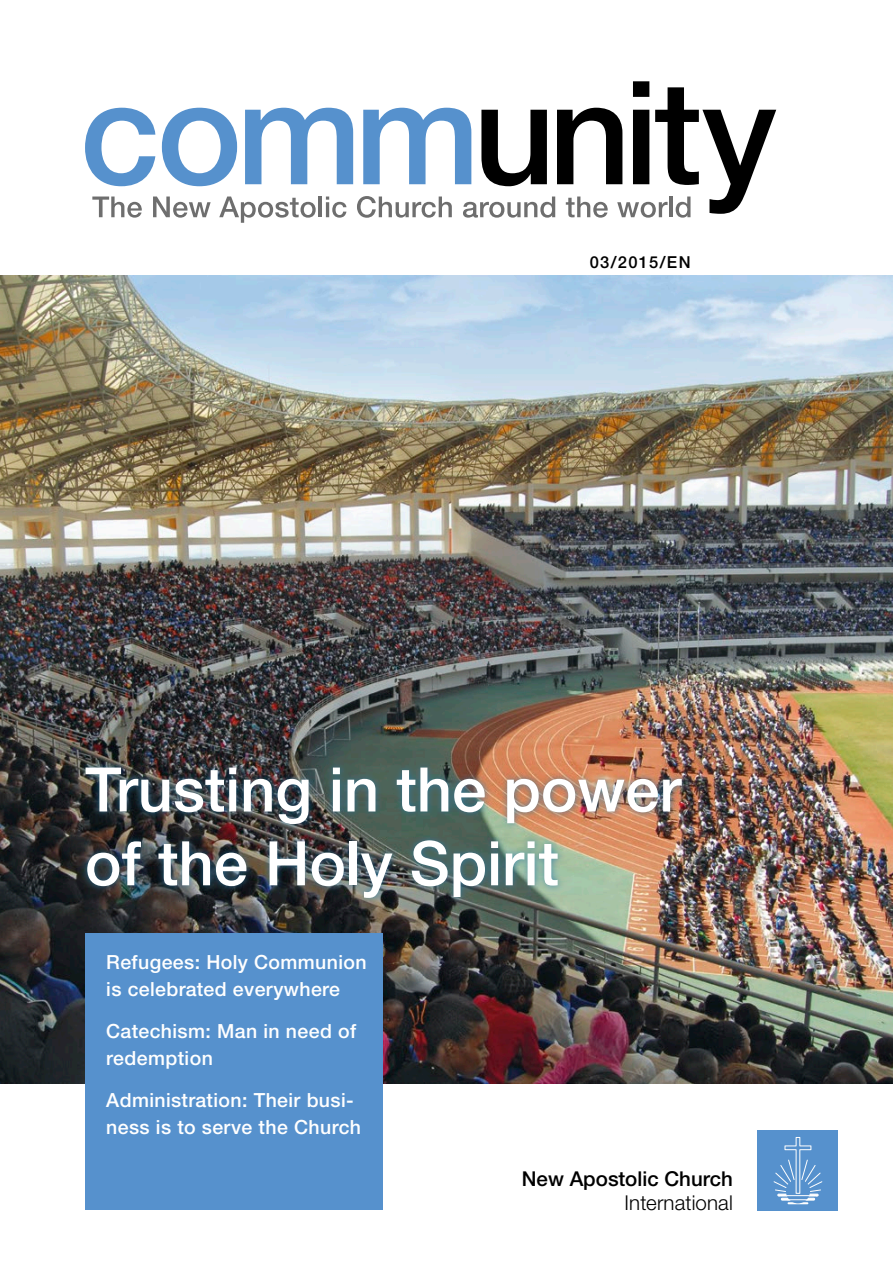
<style>
.page{position:relative;width:893px;height:1263px;background:#fff}
.page>*{position:absolute;margin:0;border:0;box-sizing:border-box;transform-origin:0 0}
.t1{font:500 61.5px/73.8px "Helvetica Neue LTW1 G";color:#fff}
.t2{font:500 20.55px "Helvetica Neue LTW1 G";color:#000}
.t3{font:300 20.55px "Helvetica Neue LTW1 G";letter-spacing:.005em;color:#000}
.t4{font:500 19.5px/27px "Helvetica Neue LTW1 G";letter-spacing:.02em;color:#fff}
.t5{font:500 16.5px "Helvetica Neue LTW1 G";letter-spacing:.08em;color:#000}
</style>
<div class="page">
<img style="left:0;top:275px;width:893px;height:808px">
<svg style="left:85px;top:81px;width:691px;height:142px"></svg>
<div style="left:757px;top:1130px;width:81px;height:81px;background:#5691cd"></div>
<svg style="left:773px;top:1137px;width:50px;height:67px"></svg>
<div style="left:85px;top:933px;width:298px;height:277px;background:#5691cd"></div>
<div style="left:78px;top:760px;width:611px;height:145px;background:#2a7cab;opacity:.75"></div>
<p class="t5" style="left:590px;top:252px;width:102px">03/2015/EN</p>
<h1 class="t1" style="left:85px;top:753px;width:597px">Trusting in the power of the Holy Spirit</h1>
<p class="t4" style="left:106px;top:948px;width:262px">Refugees: Holy Communion is celebrated everywhere</p>
<p class="t4" style="left:106px;top:1017px;width:251px">Catechism: Man in need of redemption</p>
<p class="t4" style="left:106px;top:1086px;width:256px">Administration: Their busi&shy;ness is to serve the Church</p>
<p class="t2" style="left:522px;top:1166px;width:213px">New Apostolic Church</p>
<p class="t3" style="left:624px;top:1190px;width:110px">International</p>
</div>
